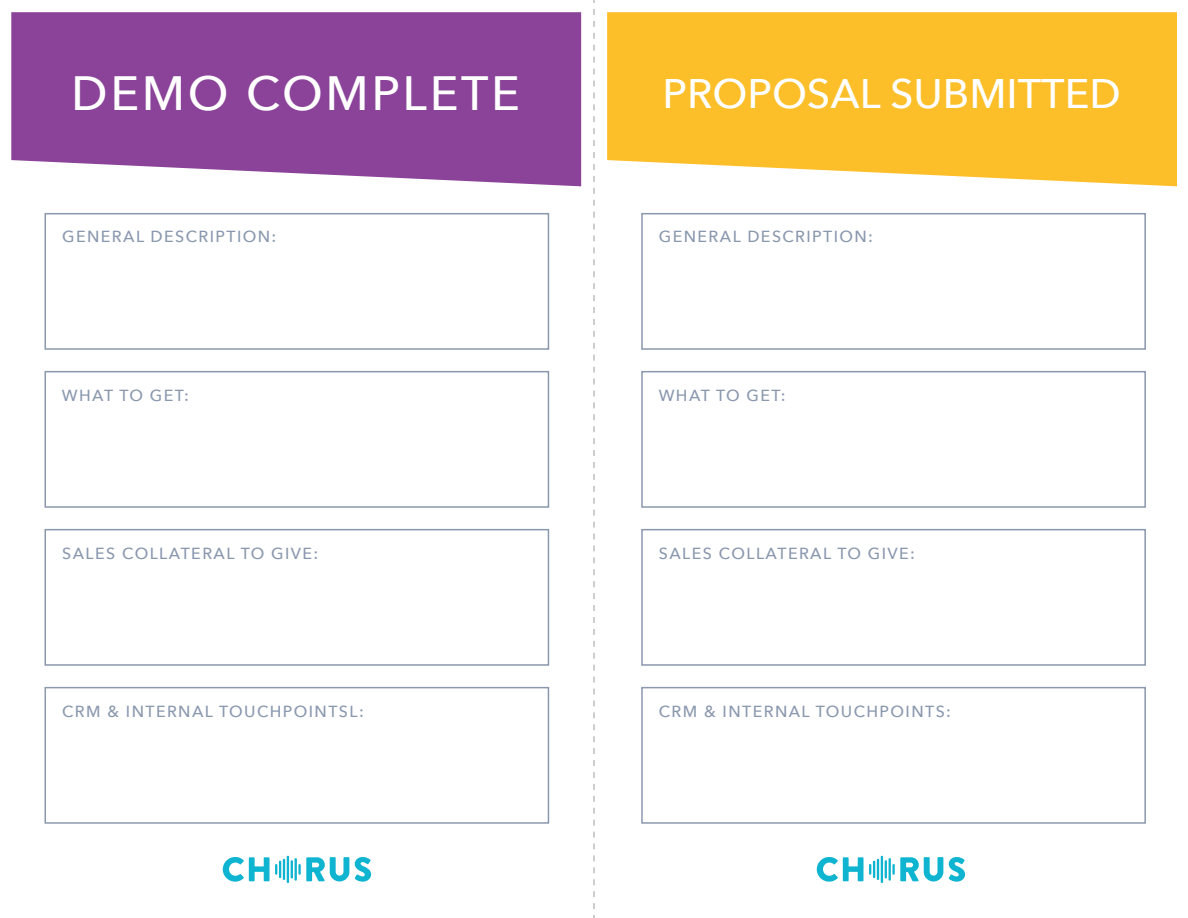
<style>
.page{position:relative;width:1188px;height:918px;background:#fff}
.page>*{position:absolute;margin:0;border:0;box-sizing:border-box;transform-origin:0 0}
.t1{font:500 48px "Avenir Next";letter-spacing:.055em;color:#fff}
.t2{font:500 41.25px "Avenir Next";color:#fff}
.t3{font:500 16.05px "Avenir Next";letter-spacing:.09em;color:#8a98ae}
</style>
<div class="page">
<svg style="left:607px;top:12px;width:570px;height:174px;fill:#fcbf29"></svg>
<div style="left:45px;top:213px;width:504px;height:137px;border:2px solid #8a98ae"></div>
<div style="left:45px;top:371px;width:504px;height:137px;border:2px solid #8a98ae"></div>
<div style="left:45px;top:529px;width:504px;height:137px;border:2px solid #8a98ae"></div>
<div style="left:45px;top:687px;width:504px;height:137px;border:2px solid #8a98ae"></div>
<svg style="left:11px;top:12px;width:570px;height:174px;fill:#8a4398"></svg>
<div style="left:641px;top:213px;width:505px;height:137px;border:2px solid #8a98ae"></div>
<div style="left:641px;top:371px;width:505px;height:137px;border:2px solid #8a98ae"></div>
<div style="left:641px;top:529px;width:505px;height:137px;border:2px solid #8a98ae"></div>
<div style="left:641px;top:687px;width:505px;height:137px;border:2px solid #8a98ae"></div>
<svg style="left:593px;top:9px;width:2px;height:909px"></svg>
<svg style="left:817px;top:856px;width:148px;height:27px"></svg>
<svg style="left:223px;top:856px;width:148px;height:27px"></svg>
<h1 class="t1" style="left:71px;top:52px;width:450px">DEMO COMPLETE</h1>
<h2 class="t2" style="left:663px;top:59px;width:460px">PROPOSAL SUBMITTED</h2>
<p class="t3" style="left:62px;top:223px;width:216px">GENERAL DESCRIPTION:</p>
<p class="t3" style="left:659px;top:223px;width:216px">GENERAL DESCRIPTION:</p>
<p class="t3" style="left:62px;top:381px;width:129px">WHAT TO GET:</p>
<p class="t3" style="left:659px;top:381px;width:129px">WHAT TO GET:</p>
<p class="t3" style="left:62px;top:540px;width:258px">SALES COLLATERAL TO GIVE:</p>
<p class="t3" style="left:659px;top:540px;width:258px">SALES COLLATERAL TO GIVE:</p>
<p class="t3" style="left:62px;top:698px;width:303px">CRM &amp; INTERNAL TOUCHPOINTSL:</p>
<p class="t3" style="left:659px;top:698px;width:294px">CRM &amp; INTERNAL TOUCHPOINTS:</p>
</div>
